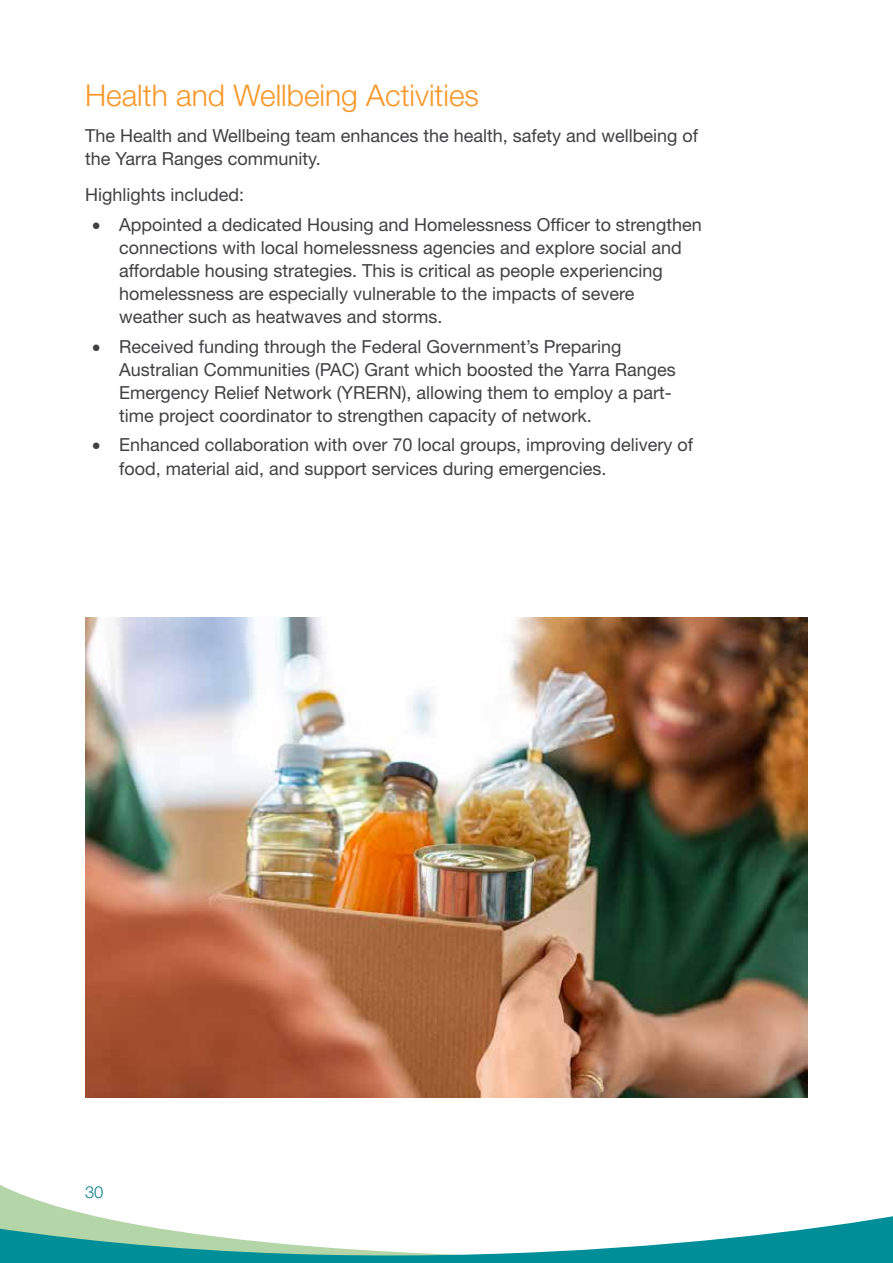
<style>
.page{position:relative;width:893px;height:1263px;background:#fff}
.page>*{position:absolute;margin:0;border:0;box-sizing:border-box;transform-origin:0 0}
.t1{font:300 30px "Helvetica Neue LT Std";color:#f89728}
.t2{font:18px/23.1px "Helvetica Neue LT Std";color:#414042}
.t3{font:300 16.5px "Helvetica Neue LT Std";color:#007b85}
</style>
<div class="page">
<svg style="left:0;top:1185px;width:94px;height:31px"></svg>
<svg style="left:0;top:1216px;width:893px;height:47px"></svg>
<img style="left:85px;top:617px;width:723px;height:480px">
<h1 class="t1" style="left:85px;top:77px;width:395px">Health and Wellbeing Activities</h1>
<p class="t2" style="left:85px;top:124px;width:615px">The Health and Wellbeing team enhances the health, safety and wellbeing of the Yarra Ranges community.</p>
<p class="t2" style="left:85px;top:183px;width:161px">Highlights included:</p>
<p class="t2" style="left:119px;top:213px;width:584px;text-indent:-27px">• Appointed a dedicated Housing and Homelessness Officer to strengthen connections with local homelessness agencies and explore social and affordable housing strategies. This is critical as people experiencing homelessness are especially vulnerable to the impacts of severe weather such as heatwaves and storms.</p>
<p class="t2" style="left:119px;top:334px;width:558px;text-indent:-27px">• Received funding through the Federal Government’s Preparing Australian Communities (PAC) Grant which boosted the Yarra Ranges Emergency Relief Network (YRERN), allowing them to employ a part&shy;time project coordinator to strengthen capacity of network.</p>
<p class="t2" style="left:119px;top:433px;width:576px;text-indent:-27px">• Enhanced collaboration with over 70 local groups, improving delivery of food, material aid, and support services during emergencies.</p>
<p class="t3" style="left:85px;top:1182px;width:20px">30</p>
</div>
